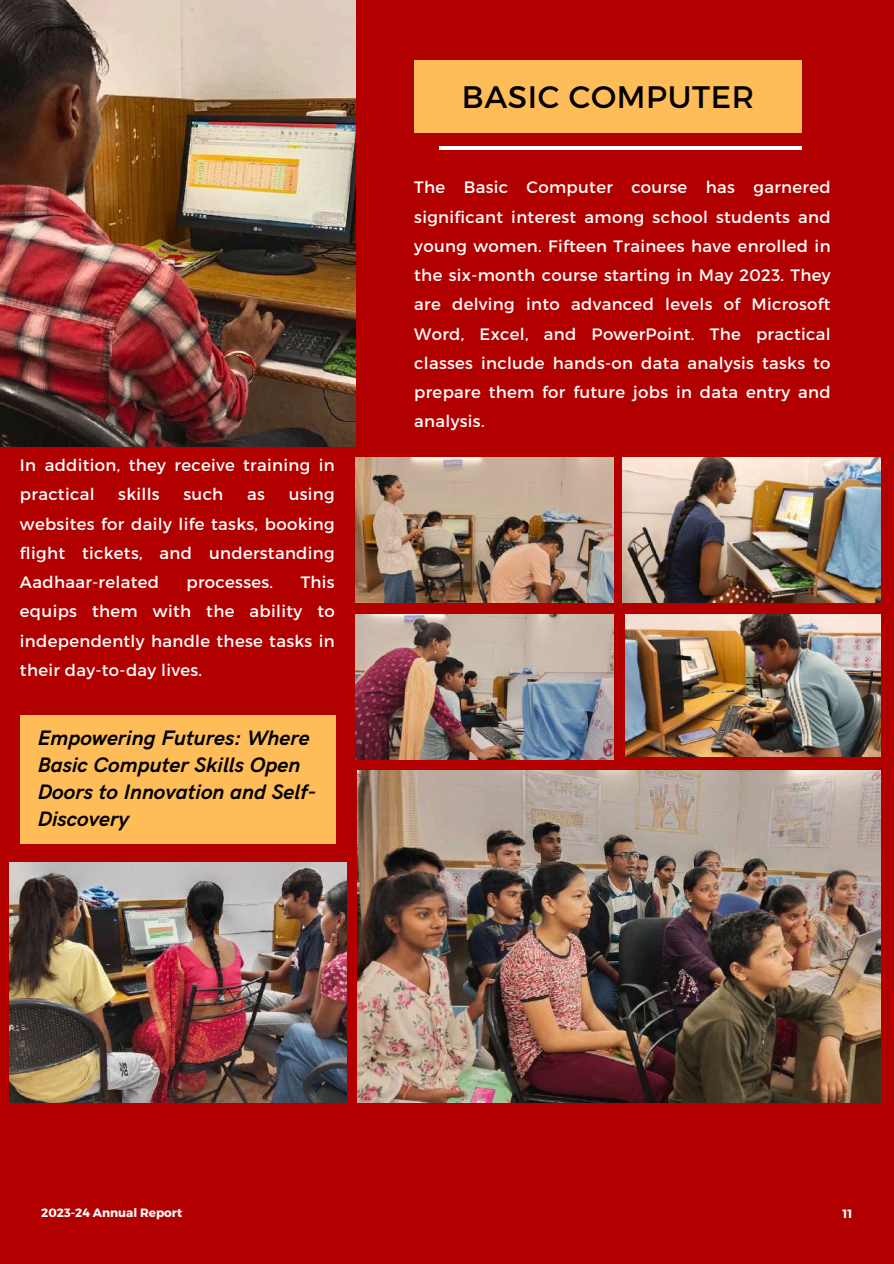
<style>
.page{position:relative;width:894px;height:1264px;background:#fff}
.page>*{position:absolute;margin:0;border:0;box-sizing:border-box;transform-origin:0 0}
.t1{font:31.05px "Montserrat";letter-spacing:.02em;color:#000}
.t2{font:italic 700 21px/27px "HK Grotesk";color:#000}
.t3{font:16.5px/29.2px "Montserrat";letter-spacing:.02em;color:#fff;text-align:justify}
.t4{font:700 12px "Montserrat";color:#fff}
</style>
<div class="page">
<div style="left:0;top:0;width:893px;height:1263px;background:#b20000"></div>
<hr style="left:439px;top:146px;width:362px;height:4px;background:#fff">
<img style="left:356px;top:457px;width:257px;height:146px">
<img style="left:622px;top:457px;width:258px;height:146px">
<img style="left:356px;top:614px;width:257px;height:145px">
<img style="left:625px;top:614px;width:255px;height:143px">
<img style="left:357px;top:770px;width:523px;height:332px">
<img style="left:0;top:0;width:356px;height:447px">
<img style="left:9px;top:862px;width:337px;height:240px">
<div style="left:20px;top:715px;width:315px;height:128px;background:#ffbd59"></div>
<div style="left:414px;top:60px;width:387px;height:73px;background:#ffbd59"></div>
<h1 class="t1" style="left:461px;top:76px;width:294px">BASIC COMPUTER</h1>
<p class="t3" style="left:20px;top:449px;width:316px">In addition, they receive training in practical</p>
<p class="t3" style="left:20px;top:479px;width:316px;text-indent:268px">using websites for daily life tasks, booking flight tickets, and understanding Aadhaar-related</p>
<p class="t3" style="left:118px;top:479px;width:43px">skills</p>
<p class="t3" style="left:183px;top:479px;width:41px">such</p>
<p class="t3" style="left:247px;top:479px;width:19px">as</p>
<p class="t3" style="left:20px;top:566px;width:316px;text-indent:281px">This equips them with the ability to independently handle these tasks in their day-to-day lives.</p>
<p class="t3" style="left:186px;top:566px;width:88px">processes.</p>
<p class="t2" style="left:38px;top:724px;width:280px">Empowering Futures: Where<br>Basic Computer Skills Open<br>Doors to Innovation and Self-<br>Discovery</p>
<p class="t3" style="left:414px;top:172px;width:418px">The Basic Computer course has garnered significant interest among school students and young women. Fifteen Trainees have enrolled in the six-month course starting in May 2023. They are delving into advanced levels of Microsoft Word, Excel, and PowerPoint. The practical classes include hands-on data analysis tasks to prepare them for future jobs in data entry and analysis.</p>
<p class="t4" style="left:41px;top:1205px;width:142px">2023-24 Annual Report</p>
<p class="t4" style="left:842px;top:1206px;width:11px">11</p>
</div>
